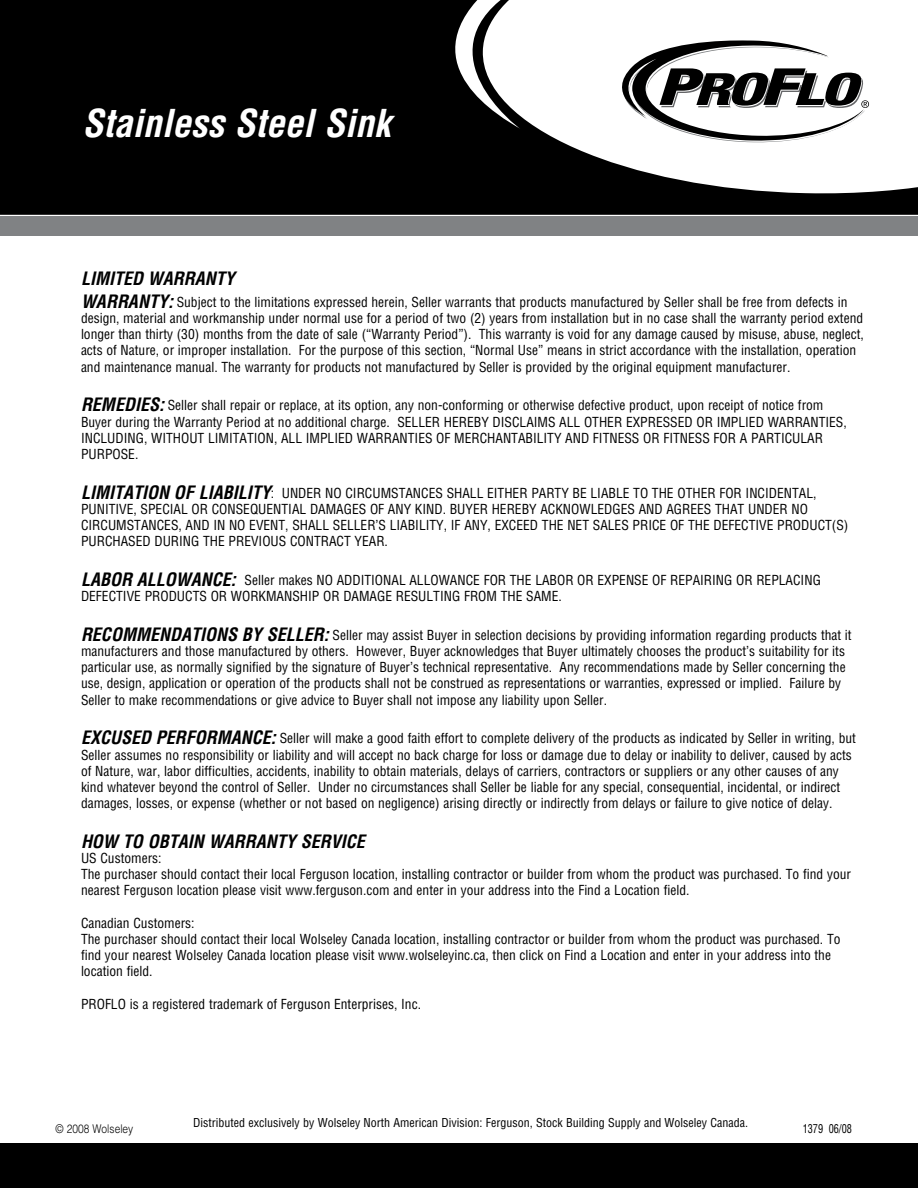
<style>
.page{position:relative;width:918px;height:1188px;background:#fff}
.page>*{position:absolute;margin:0;border:0;box-sizing:border-box;transform-origin:0 0}
.t1{font:italic 700 condensed 37.5px "Helvetica";color:#fff}
.t2{font:italic 700 condensed 18px "Helvetica";color:#000}
.t3{font:condensed 13.5px/16.2px "Helvetica";color:#000}
.t4{font:condensed 12px "Helvetica";color:#000}
.t5{font:300 12px "Helvetica";color:#000;scale:.85 1}
.t6{font:condensed 12px "Helvetica";color:#000;scale:.85 1}
.s1{font-weight:700;font-style:italic;font-size:18px}
</style>
<div class="page">
<svg style="left:0;top:0;width:918px;height:215px;fill:#000"></svg>
<div style="left:0;top:1144px;width:918px;height:44px;background:#000"></div>
<svg style="left:605px;top:40px;width:264px;height:103px"></svg>
<div style="left:0;top:217px;width:918px;height:19px;background:#808284"></div>
<h1 class="t1" style="left:82px;top:100px;width:310px">Stainless Steel Sink</h1>
<h2 class="t2" style="left:81px;top:267px;width:155px">LIMITED WARRANTY</h2>
<p class="t3" style="left:81px;top:294px;width:785px"><span class="s1">WARRANTY:</span> Subject to the limitations expressed herein, Seller warrants that products manufactured by Seller shall be free from defects in design, material and workmanship under normal use for a period of two (2) years from installation but in no case shall the warranty period extend longer than thirty (30) months from the date of sale (“Warranty Period”). This warranty is void for any damage caused by misuse, abuse, neglect, acts of Nature, or improper installation. For the purpose of this section, “Normal Use” means in strict accordance with the installation, operation and maintenance manual. The warranty for products not manufactured by Seller is provided by the original equipment manufacturer.</p>
<p class="t3" style="left:81px;top:397px;width:767px"><span class="s1">REMEDIES:</span> Seller shall repair or replace, at its option, any non-conforming or otherwise defective product, upon receipt of notice from Buyer during the Warranty Period at no additional charge. SELLER HEREBY DISCLAIMS ALL OTHER EXPRESSED OR IMPLIED WARRANTIES, INCLUDING, WITHOUT LIMITATION, ALL IMPLIED WARRANTIES OF MERCHANTABILITY AND FITNESS OR FITNESS FOR A PARTICULAR PURPOSE.</p>
<p class="t3" style="left:81px;top:485px;width:769px"><span class="s1">LIMITATION OF LIABILITY</span>: UNDER NO CIRCUMSTANCES SHALL EITHER PARTY BE LIABLE TO THE OTHER FOR INCIDENTAL, PUNITIVE, SPECIAL OR CONSEQUENTIAL DAMAGES OF ANY KIND. BUYER HEREBY ACKNOWLEDGES AND AGREES THAT UNDER NO CIRCUMSTANCES, AND IN NO EVENT, SHALL SELLER’S LIABILITY, IF ANY, EXCEED THE NET SALES PRICE OF THE DEFECTIVE PRODUCT(S)<br>PURCHASED DURING THE PREVIOUS CONTRACT YEAR.</p>
<p class="t3" style="left:81px;top:572px;width:741px"><span class="s1">LABOR ALLOWANCE:</span> Seller makes NO ADDITIONAL ALLOWANCE FOR THE LABOR OR EXPENSE OF REPAIRING OR REPLACING<br>DEFECTIVE PRODUCTS OR WORKMANSHIP OR DAMAGE RESULTING FROM THE SAME.</p>
<p class="t3" style="left:81px;top:627px;width:772px"><span class="s1">RECOMMENDATIONS BY SELLER:</span> Seller may assist Buyer in selection decisions by providing information regarding products that it manufacturers and those manufactured by others. However, Buyer acknowledges that Buyer ultimately chooses the product’s suitability for its particular use, as normally signified by the signature of Buyer’s technical representative. Any recommendations made by Seller concerning the use, design, application or operation of the products shall not be construed as representations or warranties, expressed or implied. Failure by Seller to make recommendations or give advice to Buyer shall not impose any liability upon Seller.</p>
<p class="t3" style="left:81px;top:730px;width:776px"><span class="s1">EXCUSED PERFORMANCE:</span> Seller will make a good faith effort to complete delivery of the products as indicated by Seller in writing, but Seller assumes no responsibility or liability and will accept no back charge for loss or damage due to delay or inability to deliver, caused by acts of Nature, war, labor difficulties, accidents, inability to obtain materials, delays of carriers, contractors or suppliers or any other causes of any kind whatever beyond the control of Seller. Under no circumstances shall Seller be liable for any special, consequential, incidental, or indirect damages, losses, or expense (whether or not based on negligence) arising directly or indirectly from delays or failure to give notice of delay.</p>
<h2 class="t2" style="left:81px;top:830px;width:285px">HOW TO OBTAIN WARRANTY SERVICE</h2>
<p class="t3" style="left:81px;top:850px;width:772px">US Customers:<br>The purchaser should contact their local Ferguson location, installing contractor or builder from whom the product was purchased. To find your nearest Ferguson location please visit www.ferguson.com and enter in your address into the Find a Location field.</p>
<p class="t3" style="left:81px;top:915px;width:761px">Canadian Customers:<br>The purchaser should contact their local Wolseley Canada location, installing contractor or builder from whom the product was purchased. To find your nearest Wolseley Canada location please visit www.wolseleyinc.ca, then click on Find a Location and enter in your address into the location field.</p>
<p class="t3" style="left:81px;top:996px;width:342px">PROFLO is a registered trademark of Ferguson Enterprises, Inc.</p>
<p class="t4" style="left:193px;top:1115px;width:557px">Distributed exclusively by Wolseley North American Division: Ferguson, Stock Building Supply and Wolseley Canada.</p>
<p class="t5" style="left:56px;top:1121px;width:93px">© 2008 Wolseley</p>
<p class="t6" style="left:803px;top:1121px;width:59px">1379 06/08</p>
</div>
